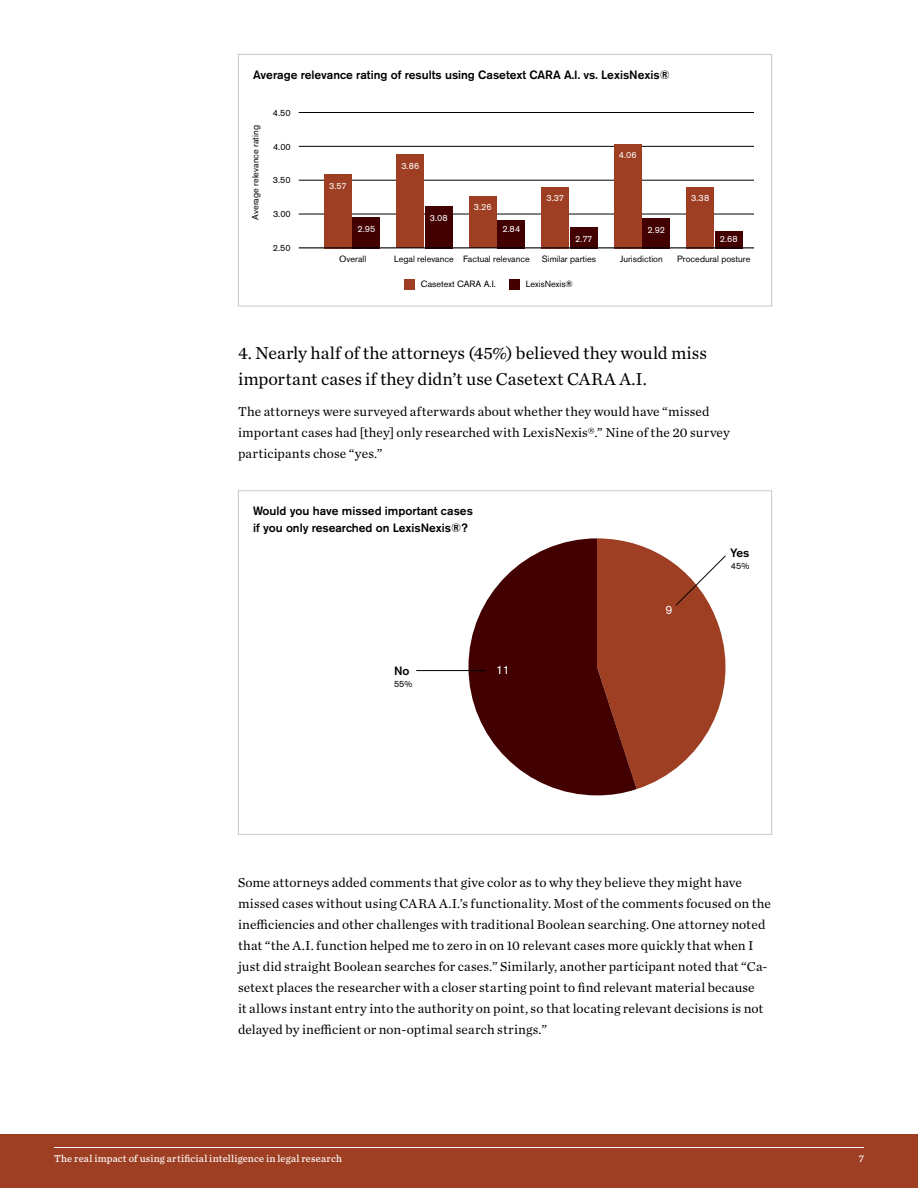
<style>
.page{position:relative;width:918px;height:1188px;background:#fff}
.page>*{position:absolute;margin:0;border:0;box-sizing:border-box;transform-origin:0 0}
.t1{font:18px/26.2px "Chronicle Text G1";color:#000}
.t2{font:13.5px/21px "Chronicle Text G1";letter-spacing:.01em;color:#000}
.t3{font:500 12px/16.5px "Akzidenz Grotesk BE";color:#000}
.t4{font:12px "Akzidenz Grotesk BE";color:#fff}
.t5{font:10.5px "Chronicle Text G4";letter-spacing:.02em;color:#fff}
.t6{font:9px "Akzidenz Grotesk BE";color:#000}
.t7{font:9px "Akzidenz Grotesk BE";letter-spacing:.01em;color:#fff}
</style>
<div class="page">
<div style="left:0;top:1134px;width:918px;height:54px;background:#9e3e22"></div>
<hr style="left:54px;top:1147px;width:810px;height:1px;background:#fff">
<div style="left:238px;top:54px;width:534px;height:252px;background:#fff;border:1px solid #c7c8ca"></div>
<hr style="left:299px;top:214px;width:455px;height:1px;background:#000">
<hr style="left:299px;top:180px;width:455px;height:1px;background:#000">
<hr style="left:299px;top:146px;width:455px;height:1px;background:#000">
<hr style="left:299px;top:112px;width:455px;height:1px;background:#000">
<div style="left:324px;top:174px;width:28px;height:74px;background:#9e3e22"></div>
<div style="left:353px;top:217px;width:27px;height:31px;background:#420000"></div>
<div style="left:469px;top:196px;width:27px;height:52px;background:#9e3e22"></div>
<div style="left:498px;top:220px;width:27px;height:28px;background:#420000"></div>
<div style="left:614px;top:144px;width:27px;height:104px;background:#9e3e22"></div>
<div style="left:643px;top:218px;width:27px;height:30px;background:#420000"></div>
<div style="left:397px;top:154px;width:27px;height:94px;background:#9e3e22"></div>
<div style="left:425px;top:206px;width:27px;height:42px;background:#420000"></div>
<div style="left:542px;top:187px;width:27px;height:61px;background:#9e3e22"></div>
<div style="left:570px;top:227px;width:27px;height:21px;background:#420000"></div>
<div style="left:687px;top:187px;width:27px;height:61px;background:#9e3e22"></div>
<div style="left:715px;top:231px;width:27px;height:17px;background:#420000"></div>
<div style="left:405px;top:279px;width:10px;height:10px;background:#9e3e22"></div>
<div style="left:509px;top:279px;width:11px;height:10px;background:#420000"></div>
<hr style="left:299px;top:247px;width:455px;height:1px;background:#000">
<div style="left:238px;top:490px;width:534px;height:345px;background:#fff;border:1px solid #c7c8ca"></div>
<hr style="left:416px;top:670px;width:70px;height:1px;background:#000">
<svg style="left:468px;top:538px;width:258px;height:257px"></svg>
<p class="t3" style="left:253px;top:66px;width:418px">Average relevance rating of results using Casetext CARA A.I. vs. LexisNexis®</p>
<p class="t6" style="left:273px;top:107px;width:19px">4.50</p>
<p class="t6" style="left:273px;top:141px;width:19px">4.00</p>
<p class="t6" style="left:250px;top:220px;width:96px;rotate:-90deg">Average relevance rating</p>
<p class="t7" style="left:619px;top:150px;width:19px">4.06</p>
<p class="t7" style="left:401px;top:160px;width:19px">3.86</p>
<p class="t6" style="left:273px;top:175px;width:19px">3.50</p>
<p class="t6" style="left:273px;top:209px;width:19px">3.00</p>
<p class="t6" style="left:273px;top:243px;width:19px">2.50</p>
<p class="t7" style="left:329px;top:180px;width:19px">3.57</p>
<p class="t7" style="left:547px;top:193px;width:19px">3.37</p>
<p class="t7" style="left:474px;top:202px;width:19px">3.26</p>
<p class="t7" style="left:430px;top:212px;width:19px">3.08</p>
<p class="t7" style="left:357px;top:223px;width:19px">2.95</p>
<p class="t7" style="left:502px;top:223px;width:19px">2.84</p>
<p class="t7" style="left:647px;top:225px;width:19px">2.92</p>
<p class="t7" style="left:575px;top:233px;width:19px">2.77</p>
<p class="t6" style="left:339px;top:253px;width:28px">Overall</p>
<p class="t6" style="left:394px;top:253px;width:61px">Legal relevance</p>
<p class="t6" style="left:463px;top:253px;width:68px">Factual relevance</p>
<p class="t6" style="left:542px;top:253px;width:56px">Similar parties</p>
<p class="t6" style="left:620px;top:253px;width:44px">Jurisdiction</p>
<p class="t6" style="left:421px;top:279px;width:76px">Casetext CARA A.I.</p>
<p class="t6" style="left:526px;top:279px;width:49px">LexisNexis®</p>
<p class="t7" style="left:691px;top:193px;width:19px">3.38</p>
<p class="t7" style="left:720px;top:233px;width:19px">2.68</p>
<p class="t6" style="left:677px;top:253px;width:75px">Procedural posture</p>
<h1 class="t1" style="left:238px;top:339px;width:471px">4. Nearly half of the attorneys (45%) believed they would miss important cases if they didn’t use Casetext CARA A.I.</h1>
<p class="t2" style="left:238px;top:401px;width:493px">The attorneys were surveyed afterwards about whether they would have “missed important cases had [they] only researched with LexisNexis®.” Nine of the 20 survey participants chose “yes.”</p>
<p class="t3" style="left:253px;top:503px;width:221px">Would you have missed important cases if you only researched on LexisNexis®?</p>
<p class="t3" style="left:394px;top:662px;width:17px">No</p>
<p class="t6" style="left:394px;top:678px;width:20px">55%</p>
<p class="t4" style="left:496px;top:663px;width:15px">11</p>
<p class="t4" style="left:665px;top:603px;width:8px">9</p>
<p class="t3" style="left:730px;top:544px;width:21px">Yes</p>
<p class="t6" style="left:731px;top:560px;width:20px">45%</p>
<p class="t2" style="left:238px;top:871px;width:535px">Some attorneys added comments that give color as to why they believe they might have missed cases without using CARA A.I.’s functionality. Most of the comments focused on the inefficiencies and other challenges with traditional Boolean searching. One attorney noted that “the A.I. function helped me to zero in on 10 relevant cases more quickly that when I just did straight Boolean searches for cases.” Similarly, another participant noted that “Ca&shy;setext places the researcher with a closer starting point to find relevant material because<br>it allows instant entry into the authority on point, so that locating relevant decisions is not delayed by inefficient or non-optimal search strings.”</p>
<p class="t5" style="left:54px;top:1151px;width:290px">The real impact of using artificial intelligence in legal research</p>
<p class="t5" style="left:859px;top:1151px;width:7px">7</p>
</div>
